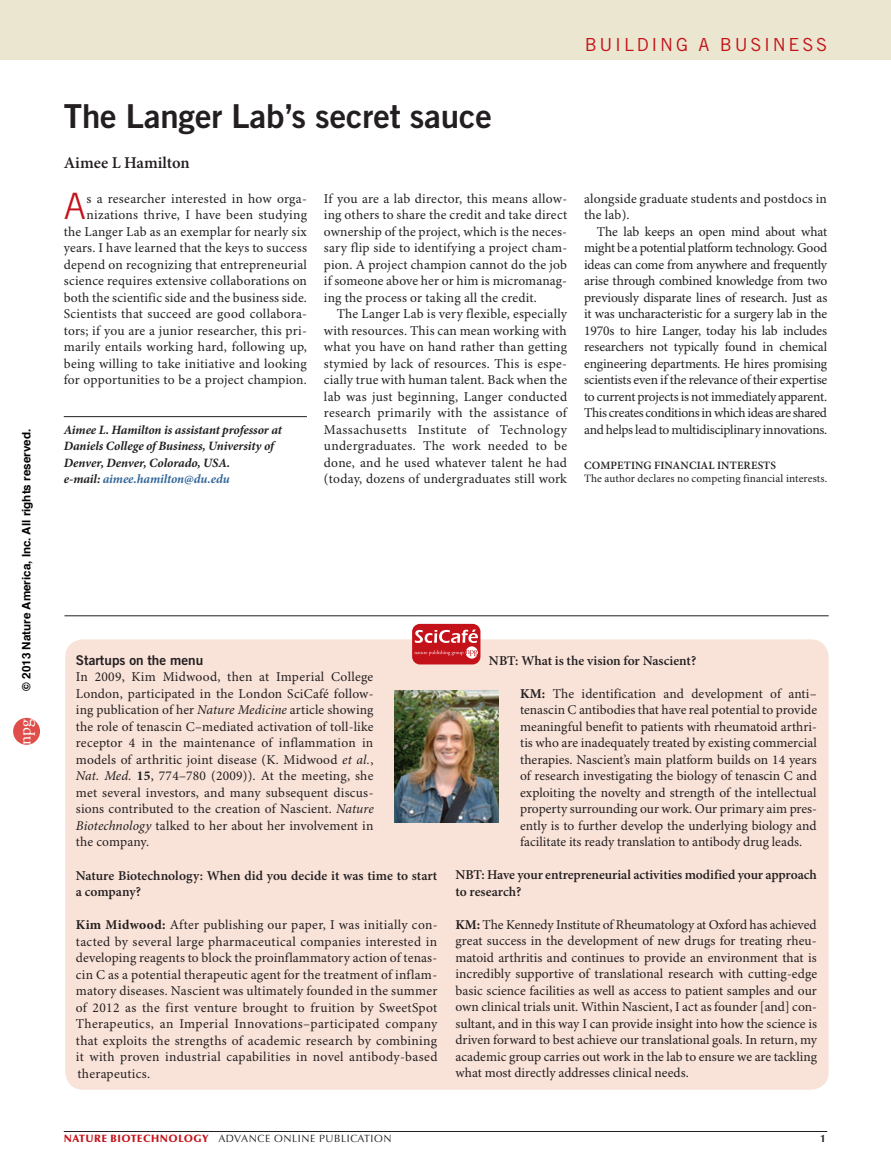
<style>
.page{position:relative;width:891px;height:1175px;background:#fff}
.page>*{position:absolute;margin:0;border:0;box-sizing:border-box;transform-origin:0 0}
.t1{font:300 36.3px "Trade Gothic LT Std";color:#c4121a}
.t2{font:33px "Trade Gothic LT Std Bd 2";letter-spacing:-.005em;color:#231f20}
.t3{font:18px "Trade Gothic LT Std";letter-spacing:.15em;color:#c4121a}
.t4{font:17.4px "Adobe Garamond Pro";color:#fff}
.t5{font:600 16.5px "Minion Pro";letter-spacing:-.005em;color:#231f20}
.t6{font:13.5px/16.5px "Minion Pro";letter-spacing:.015em;color:#231f20;text-align:justify}
.t7{font:600 13.5px/16.5px "Minion Pro";letter-spacing:-.005em;color:#231f20}
.t8{font:13.5px "Trade Gothic LT Std Bd 2";color:#231f20}
.t9{font:italic 700 12.75px/16.5px "Minion Pro";letter-spacing:-.005em;color:#231f20}
.t10{font:700 11.7px "Helvetica";color:#000}
.t11{font:11.25px "Minion Pro";letter-spacing:.01em;color:#231f20}
.t12{font:600 11.25px "Minion Pro";letter-spacing:.01em;color:#231f20}
.t13{font:10.5px "Optima LT Std";letter-spacing:.05em;color:#231f20}
.t14{font:700 10.5px "Optima LT Std";color:#231f20}
.s1{color:#369}
.s2{font-style:italic}
.s3{font-weight:700}
.s4{font-weight:900;color:#c4121a}
</style>
<div class="page">
<hr style="left:64px;top:1131px;width:763px;height:1px;background:#231f20">
<div style="left:0;top:0;width:891px;height:60px;background:#ebe6cf"></div>
<hr style="left:64px;top:416px;width:243px;height:1px;background:#231f20">
<div style="left:65px;top:639px;width:764px;height:450px;background:#f9e3d9;border-radius:18px"></div>
<div style="left:412px;top:624px;width:68px;height:40px;background:#c4121a;border-radius:8px"></div>
<svg style="left:414px;top:629px;width:64px;height:29px"></svg>
<img style="left:395px;top:690px;width:104px;height:132px">
<hr style="left:65px;top:615px;width:764px;height:1px;background:#231f20">
<div style="left:13px;top:718px;width:27px;height:26px;background:#df4e4a;border-radius:50%"></div>
<p class="t10" style="left:17px;top:690px;width:263px;rotate:-90deg">© 2013 Nature America, Inc. All rights reserved.</p>
<p class="t4" style="left:14px;top:744px;width:28px;rotate:-90deg">npg</p>
<h3 class="t3" style="left:585px;top:34px;width:41px">BUILDI</h3>
<h3 class="t3" style="left:660px;top:34px;width:142px">NG A BUSI NESS</h3>
<h2 class="t2" style="left:64px;top:95px;width:430px">The Langer Lab’s secret sauce</h2>
<p class="t5" style="left:64px;top:153px;width:128px">Aimee L Hamilton</p>
<h1 class="t1" style="left:64px;top:185px;width:22px">A</h1>
<p class="t6" style="left:64px;top:191px;width:245px;text-align:right">s a researcher interested in how orga&shy;nizations thrive, I have been studying<br>the Langer Lab as an exemplar for nearly six years. I have learned that the keys to success depend on recognizing that entrepreneurial science requires extensive collaborations on both the scientific side and the business side.<br>Scientists that succeed are good collabora&shy;tors; if you are a junior researcher, this pri&shy;marily entails working hard, following up, being willing to take initiative and looking for opportunities to be a project champion.</p>
<p class="t6" style="left:324px;top:191px;width:245px">If you are a lab director, this means allow&shy;ing others to share the credit and take direct ownership of the project, which is the neces&shy;sary flip side to identifying a project cham&shy;pion. A project champion cannot do the job if someone above her or him is micromanag&shy;ing the process or taking all the credit.</p>
<p class="t6" style="left:324px;top:306px;width:245px;text-indent:13px">The Langer Lab is very flexible, especially with resources. This can mean working with what you have on hand rather than getting stymied by lack of resources. This is espe&shy;cially true with human talent. Back when the lab was just beginning, Langer conducted research primarily with the assistance of Massachusetts Institute of Technology undergraduates. The work needed to be done, and he used whatever talent he had (today, dozens of undergraduates still work</p>
<p class="t9" style="left:64px;top:422px;width:220px">Aimee L. Hamilton is assistant professor at Daniels College of Business, University of Denver, Denver, Colorado, USA.<br>e-mail: <span class="s1">aimee.hamilton@du.edu</span></p>
<p class="t6" style="left:584px;top:191px;width:244px">alongside graduate students and postdocs in the lab).</p>
<p class="t6" style="left:584px;top:224px;width:245px;text-indent:13px">The lab keeps an open mind about what might be a potential platform technology. Good ideas can come from anywhere and frequently arise through combined knowledge from two previously disparate lines of research. Just as it was uncharacteristic for a surgery lab in the 1970s to hire Langer, today his lab includes researchers not typically found in chemical engineering departments. He hires promising scientists even if the relevance of their expertise to current projects is not immediately apparent.<br>This creates conditions in which ideas are shared and helps lead to multidisciplinary innovations.</p>
<p class="t12" style="left:584px;top:458px;width:10px">COM</p>
<p class="t12" style="left:611px;top:458px;width:120px">PET ING FINANCIAL INTE</p>
<p class="t12" style="left:744px;top:458px;width:15px">RESTS</p>
<p class="t11" style="left:584px;top:472px;width:245px">The author declares no competing financial interests.</p>
<p class="t8" style="left:76px;top:651px;width:129px">Startups on the menu</p>
<p class="t6" style="left:76px;top:669px;width:299px">In 2009, Kim Midwood, then at Imperial College London, participated in the London SciCafé follow&shy;ing publication of her <span class="s2">Nature Medicine</span> article showing the role of tenascin C–mediated activation of toll-like receptor 4 in the maintenance of inflammation in models of arthritic joint disease (K. Midwood <span class="s2">et al.</span>, <span class="s2">Nat. Med.</span> <span class="s3">15</span>, 774–780 (2009)). At the meeting, she met several investors, and many subsequent discus&shy;sions contributed to the creation of Nascient. <span class="s2">Nature Biotechnology</span> talked to her about her involvement in the company.</p>
<p class="t7" style="left:76px;top:867px;width:363px">Nature Biotechnology: When did you decide it was time to start a company?</p>
<p class="t6" style="left:76px;top:917px;width:363px"><span class="s3">Kim Midwood:</span> After publishing our paper, I was initially con&shy;tacted by several large pharmaceutical companies interested in developing reagents to block the proinflammatory action of tenas&shy;cin C as a potential therapeutic agent for the treatment of inflam&shy;matory diseases. Nascient was ultimately founded in the summer of 2012 as the first venture brought to fruition by SweetSpot Therapeutics, an Imperial Innovations–participated company that exploits the strengths of academic research by combining it with proven industrial capabilities in novel antibody-based therapeutics.</p>
<p class="t7" style="left:489px;top:653px;width:209px">NBT: What is the vision for Nascient?</p>
<p class="t6" style="left:520px;top:686px;width:298px"><span class="s3">KM:</span> The identification and development of anti– tenascin C antibodies that have real potential to provide meaningful benefit to patients with rheumatoid arthri&shy;tis who are inadequately treated by existing commercial therapies. Nascient’s main platform builds on 14 years of research investigating the biology of tenascin C and exploiting the novelty and strength of the intellectual property surrounding our work. Our primary aim pres&shy;ently is to further develop the underlying biology and facilitate its ready translation to antibody drug leads.</p>
<p class="t7" style="left:455px;top:867px;width:363px">NBT: Have your entrepreneurial activities modified your approach to research?</p>
<p class="t6" style="left:455px;top:917px;width:363px"><span class="s3">KM:</span> The Kennedy Institute of Rheumatology at Oxford has achieved great success in the development of new drugs for treating rheu&shy;matoid arthritis and continues to provide an environment that is incredibly supportive of translational research with cutting-edge basic science facilities as well as access to patient samples and our own clinical trials unit. Within Nascient, I act as founder [and] con&shy;sultant, and in this way I can provide insight into how the science is driven forward to best achieve our translational goals. In return, my academic group carries out work in the lab to ensure we are tackling what most directly addresses clinical needs.</p>
<p class="t13" style="left:64px;top:1132px;width:329px"><span class="s4">NATURE BIOTECHNOLOGY</span> ADVANCE ONLINE PUBLICATION</p>
<p class="t14" style="left:820px;top:1132px;width:7px">1</p>
</div>
